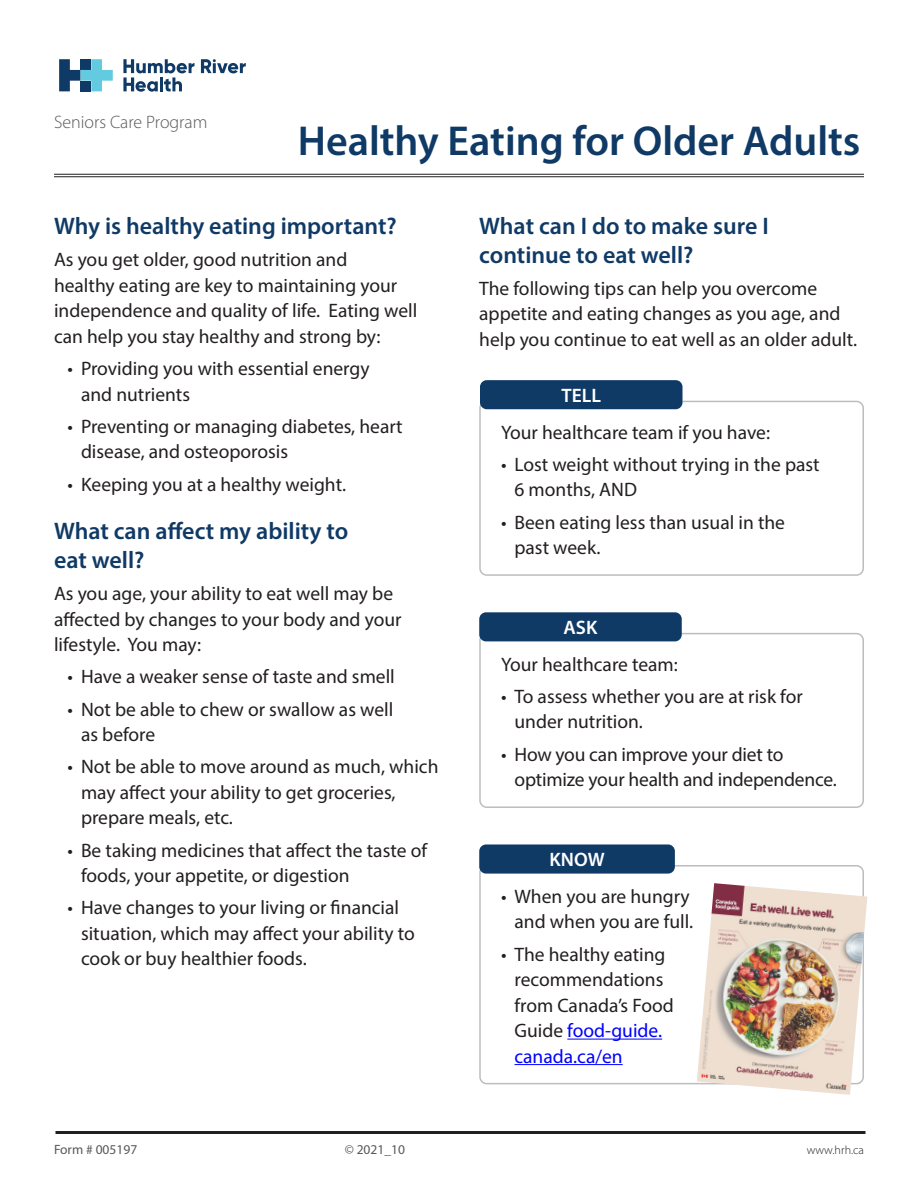
<style>
.page{position:relative;width:918px;height:1188px;background:#fff}
.page>*{position:absolute;margin:0;border:0;box-sizing:border-box;transform-origin:0 0}
.t1{font:600 42px "Myriad Pro";color:#103a66}
.Subheading{font:600 24px/28.5px "Myriad Pro";color:#103a66}
.Body_Text{font:19.5px/25.5px "Myriad Pro";color:#231f20}
.Body_Text-2{font:600 19.5px "Myriad Pro";color:#fff}
.t2{font:300 18px "Myriad Pro";color:#57585a}
.t3{font:13.5px "Myriad Pro";color:#57585a}
.t4{font:300 12px "Myriad Pro";letter-spacing:.01em;color:#231f20}
.s1{color:#00f}
</style>
<div class="page">
<hr style="left:54px;top:174px;width:810px;height:1px;background:#231f20">
<hr style="left:54px;top:176px;width:810px;height:1px;background:#231f20">
<svg style="left:59px;top:59px;width:54px;height:32px"></svg>
<svg style="left:201px;top:59px;width:45px;height:14px"></svg>
<svg style="left:123px;top:59px;width:72px;height:33px"></svg>
<hr style="left:55px;top:1131px;width:810px;height:3px;background:#231f20">
<hr style="left:567px;top:1039px;width:95px;height:1px;background:#00f">
<hr style="left:514px;top:1064px;width:109px;height:1px;background:#00f">
<div style="left:479px;top:865px;width:385px;height:219px;border:2px solid #bcbdc0;border-radius:7px"></div>
<div style="left:479px;top:844px;width:196px;height:30px;background:#103a66;border-radius:7px"></div>
<img style="left:697px;top:883px;width:170px;height:212px">
<div style="left:479px;top:633px;width:385px;height:175px;border:2px solid #bcbdc0;border-radius:7px"></div>
<div style="left:479px;top:612px;width:203px;height:29px;background:#103a66;border-radius:7px"></div>
<div style="left:479px;top:401px;width:385px;height:175px;border:2px solid #bcbdc0;border-radius:7px"></div>
<div style="left:480px;top:380px;width:202px;height:29px;background:#103a66;border-radius:7px"></div>
<p class="t2" style="left:54px;top:112px;width:155px">Seniors Care Program</p>
<p class="t1" style="left:298px;top:114px;width:564px">Healthy Eating for Older Adults</p>
<p class="Subheading" style="left:54px;top:211px;width:344px">Why is healthy eating important?</p>
<p class="Body_Text" style="left:54px;top:247px;width:365px">As you get older, good nutrition and<br>healthy eating are key to maintaining your independence and quality of life. Eating well can help you stay healthy and strong by:</p>
<p class="Body_Text" style="left:81px;top:355px;width:290px;text-indent:-14px">• Providing you with essential energy and nutrients</p>
<p class="Body_Text" style="left:81px;top:413px;width:323px;text-indent:-14px">• Preventing or managing diabetes, heart disease, and osteoporosis</p>
<p class="Body_Text" style="left:68px;top:471px;width:280px">• Keeping you at a healthy weight.</p>
<p class="Subheading" style="left:54px;top:516px;width:296px">What can affect my ability to eat well?</p>
<p class="Body_Text" style="left:54px;top:580px;width:349px">As you age, your ability to eat well may be affected by changes to your body and your lifestyle. You may:</p>
<p class="Body_Text" style="left:68px;top:664px;width:329px">• Have a weaker sense of taste and smell</p>
<p class="Body_Text" style="left:81px;top:696px;width:314px;text-indent:-14px">• Not be able to chew or swallow as well as before</p>
<p class="Body_Text" style="left:81px;top:754px;width:359px;text-indent:-14px">• Not be able to move around as much, which may affect your ability to get groceries, prepare meals, etc.</p>
<p class="Body_Text" style="left:81px;top:837px;width:348px;text-indent:-14px">• Be taking medicines that affect the taste of foods, your appetite, or digestion</p>
<p class="Body_Text" style="left:81px;top:895px;width:335px;text-indent:-14px">• Have changes to your living or financial situation, which may affect your ability to cook or buy healthier foods.</p>
<p class="t3" style="left:54px;top:1141px;width:85px">Form # 005197</p>
<p class="t3" style="left:345px;top:1141px;width:62px">© 2021_10</p>
<p class="Subheading" style="left:479px;top:211px;width:291px">What can I do to make sure I continue to eat well?</p>
<p class="Body_Text" style="left:479px;top:275px;width:380px">The following tips can help you overcome appetite and eating changes as you age, and help you continue to eat well as an older adult.</p>
<p class="Body_Text-2" style="left:561px;top:383px;width:41px">TELL</p>
<p class="Body_Text" style="left:501px;top:419px;width:271px">Your healthcare team if you have:</p>
<p class="Body_Text" style="left:514px;top:451px;width:307px;text-indent:-14px">• Lost weight without trying in the past<br>6 months, AND</p>
<p class="Body_Text" style="left:514px;top:509px;width:272px;text-indent:-14px">• Been eating less than usual in the past week.</p>
<p class="Body_Text-2" style="left:564px;top:615px;width:35px">ASK</p>
<p class="Body_Text" style="left:501px;top:651px;width:178px">Your healthcare team:</p>
<p class="Body_Text" style="left:514px;top:683px;width:290px;text-indent:-14px">• To assess whether you are at risk for under nutrition.</p>
<p class="Body_Text" style="left:514px;top:741px;width:324px;text-indent:-14px">• How you can improve your diet to optimize your health and independence.</p>
<p class="Body_Text-2" style="left:549px;top:847px;width:57px">KNOW</p>
<p class="Body_Text" style="left:501px;top:883px;width:194px;text-align:right">• When you are hungry and when you are full.</p>
<p class="Body_Text" style="left:514px;top:941px;width:161px;text-indent:-14px">• The healthy eating recommendations from Canada’s Food<br>Guide <span class="s1">food-guide. canada.ca/en</span></p>
<p class="t4" style="left:807px;top:1143px;width:59px">www.hrh.ca</p>
</div>
